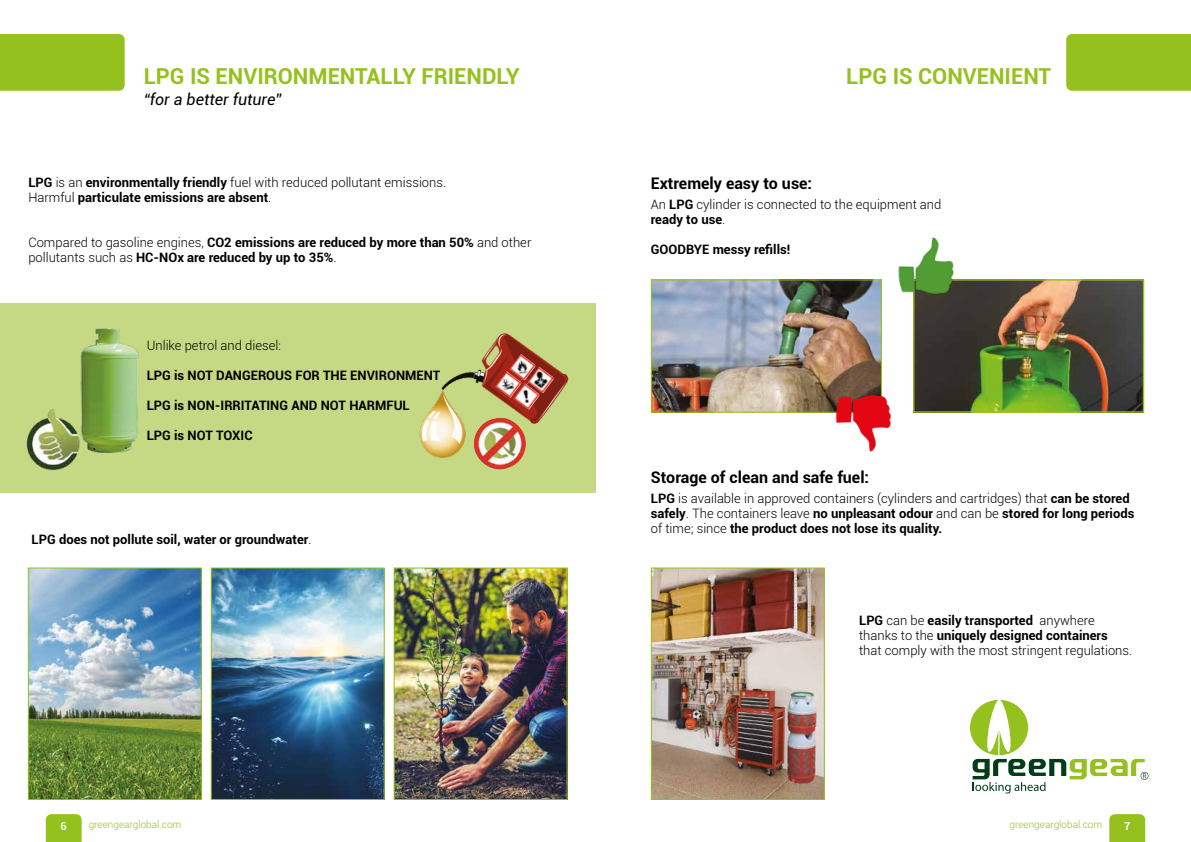
<style>
.page{position:relative;width:1191px;height:842px;background:#fff}
.page>*{position:absolute;margin:0;border:0;box-sizing:border-box;transform-origin:0 0}
.t1{font:700 22px "Roboto";color:#95c11f}
.t2{font:700 16px "Roboto";color:#000}
.t3{font:italic 16px "Roboto";color:#000}
.t4{font:300 13px/15px "Roboto";color:#000}
.t5{font:700 13px/15px "Roboto";color:#000}
.t6{font:700 11px "Roboto";color:#fff}
.t7{font:300 10px "Roboto";color:#95c11f}
.s1{font-weight:300}
.s2{font-weight:700}
</style>
<div class="page">
<svg style="left:46px;top:814px;width:36px;height:28px"></svg>
<svg style="left:1109px;top:814px;width:36px;height:28px"></svg>
<div style="left:0;top:303px;width:595px;height:189px;background:#c5d984"></div>
<img style="left:488px;top:466px;width:24px;height:4px">
<img style="left:419px;top:333px;width:150px;height:133px">
<img style="left:509px;top:354px;width:27px;height:27px">
<img style="left:528px;top:367px;width:26px;height:26px">
<img style="left:495px;top:371px;width:27px;height:27px">
<img style="left:513px;top:383px;width:27px;height:27px">
<img style="left:30px;top:569px;width:170px;height:229px">
<div style="left:28px;top:567px;width:174px;height:233px;border:1px solid #95c11f"></div>
<img style="left:396px;top:569px;width:169px;height:229px">
<div style="left:394px;top:567px;width:173px;height:233px;border:1px solid #95c11f"></div>
<img style="left:213px;top:569px;width:170px;height:229px">
<div style="left:211px;top:567px;width:174px;height:233px;border:1px solid #95c11f"></div>
<div style="left:0;top:34px;width:125px;height:57px;background:#95c11f"></div>
<div style="left:1066px;top:34px;width:125px;height:57px;background:#95c11f"></div>
<svg style="left:970px;top:700px;width:178px;height:93px"></svg>
<img style="left:653px;top:569px;width:170px;height:229px">
<div style="left:651px;top:567px;width:174px;height:233px;border:1px solid #95c11f"></div>
<img style="left:80px;top:328px;width:59px;height:125px">
<img style="left:26px;top:407px;width:68px;height:63px">
<img style="left:915px;top:281px;width:227px;height:130px">
<div style="left:913px;top:279px;width:231px;height:134px;border:1px solid #95c11f"></div>
<img style="left:653px;top:281px;width:227px;height:130px">
<div style="left:651px;top:279px;width:231px;height:134px;border:1px solid #95c11f"></div>
<img style="left:833px;top:392px;width:58px;height:60px">
<img style="left:898px;top:237px;width:57px;height:61px">
<h1 class="t1" style="left:144px;top:61px;width:378px">LPG IS ENVIRONMENTALLY FRIENDLY</h1>
<h1 class="t1" style="left:846px;top:61px;width:206px">LPG IS CONVENIENT</h1>
<p class="t3" style="left:144px;top:88px;width:139px">“for a better future”</p>
<p class="t5" style="left:28px;top:174px;width:419px">LPG <span class="s1">is an</span> environmentally friendly <span class="s1">fuel with reduced pollutant emissions.<br>Harmful</span> particulate emissions are absent<span class="s1">.</span></p>
<p class="t5" style="left:28px;top:234px;width:504px"><span class="s1">Compared to gasoline engines,</span> CO2 emissions are reduced by more than 50% <span class="s1">and other pollutants such as</span> HC-NOx are reduced by up to 35%<span class="s1">.</span></p>
<p class="t4" style="left:147px;top:337px;width:136px">Unlike petrol and diesel:</p>
<p class="t5" style="left:147px;top:367px;width:295px">LPG is NOT DANGEROUS FOR THE ENVIRONMENT</p>
<p class="t5" style="left:147px;top:397px;width:265px">LPG is NON-IRRITATING AND NOT HARMFUL</p>
<p class="t5" style="left:147px;top:427px;width:107px">LPG is NOT TOXIC</p>
<p class="t5" style="left:32px;top:531px;width:281px">LPG does not pollute soil, water or groundwater<span class="s1">.</span></p>
<p class="t2" style="left:651px;top:172px;width:163px">Extremely easy to use:</p>
<p class="t4" style="left:651px;top:197px;width:292px">An <span class="s2">LPG</span> cylinder is connected to the equipment and <span class="s2">ready to use</span>.</p>
<p class="t5" style="left:651px;top:242px;width:141px">GOODBYE messy refills!</p>
<p class="t2" style="left:651px;top:466px;width:220px">Storage of clean and safe fuel:</p>
<p class="t4" style="left:651px;top:491px;width:485px"><span class="s2">LPG</span> is available in approved containers (cylinders and cartridges) that <span class="s2">can be stored safely</span>. The containers leave <span class="s2">no unpleasant odour</span> and can be <span class="s2">stored for long periods </span>of time; since <span class="s2">the product does not lose its quality.</span></p>
<p class="t4" style="left:859px;top:612px;width:274px"><span class="s2">LPG</span> can be <span class="s2">easily transported</span> anywhere thanks to the <span class="s2">uniquely designed containers </span>that comply with the most stringent regulations.</p>
<p class="t6" style="left:61px;top:818px;width:8px">6</p>
<p class="t7" style="left:89px;top:817px;width:94px">greengearglobal.com</p>
<p class="t7" style="left:1009px;top:817px;width:94px">greengearglobal.com</p>
<p class="t6" style="left:1124px;top:818px;width:8px">7</p>
</div>
